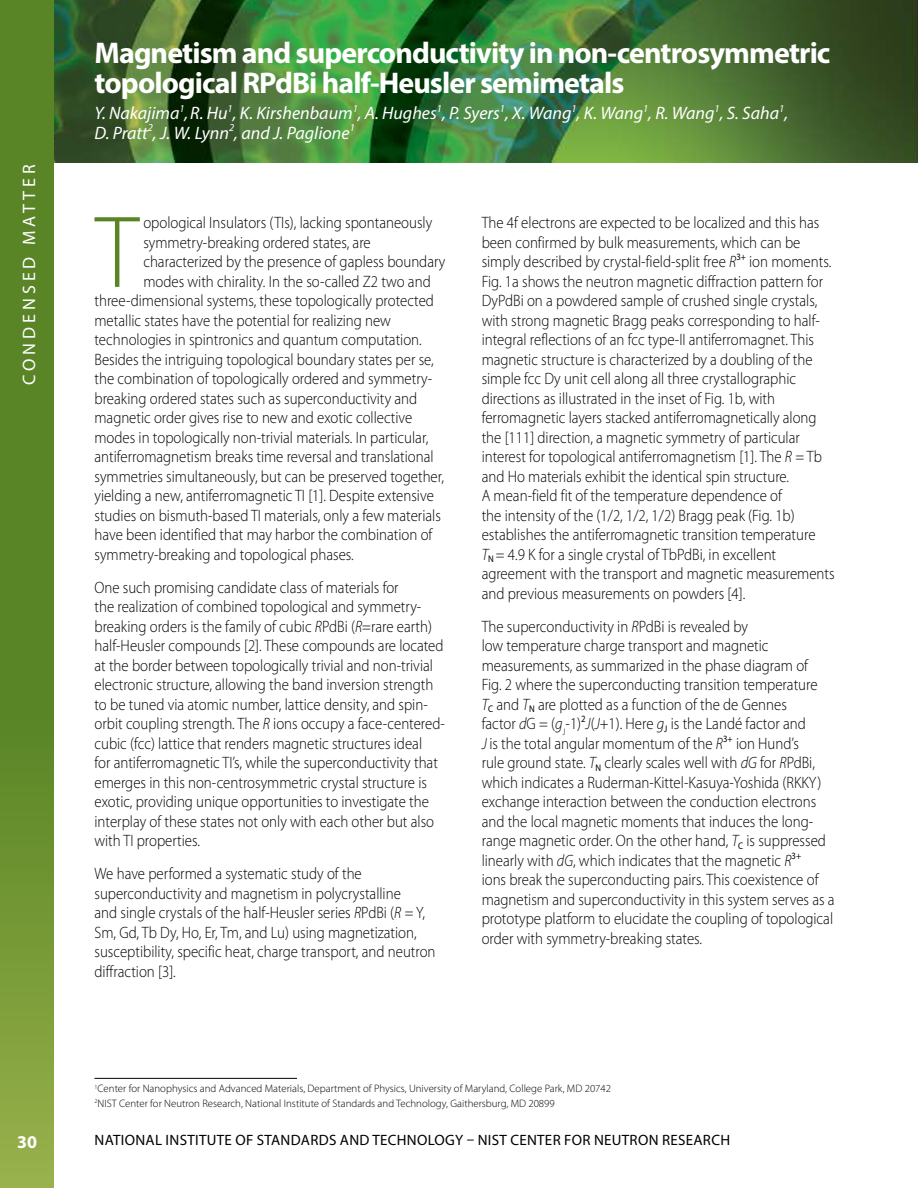
<style>
.page{position:relative;width:918px;height:1188px;background:#fff}
.page>*{position:absolute;margin:0;border:0;box-sizing:border-box;transform-origin:0 0}
.t1{font:300 103.35px "Myriad Pro";color:#598527;scale:.9 1}
.t2{font:700 30px/30px "Myriad Pro";letter-spacing:-.03em;color:#fff}
.t3{font:italic 18px/19.5px "Myriad Pro";color:#fff}
.t4{font:18px "Myriad Pro";letter-spacing:.22em;color:#fff}
.t5{font:700 18px "Myriad Pro";color:#fff}
.t6{font:300 16.5px/19.5px "Myriad Pro";color:#000;scale:.9 1}
.t7{font:15px "Myriad Pro";letter-spacing:.02em;color:#000}
.t8{font:300 10.8px "Myriad Pro";color:#000}
.s1{font-style:italic}
</style>
<div class="page">
<img style="left:54px;top:0;width:864px;height:163px">
<svg style="left:0;top:0;width:54px;height:1188px;background:#658d2d"></svg>
<hr style="left:94px;top:1078px;width:203px;height:1px;background:#000">
<p class="t4" style="left:18px;top:385px;width:222px;rotate:-90deg">CONDENSED MATTER</p>
<h4 class="t2" style="left:94px;top:37px;width:738px">Magnetism and superconductivity in non-centrosymmetric topological RPdBi half-Heusler semimetals</h4>
<p class="t3" style="left:94px;top:103px;width:695px">Y. Nakajima<sup>1</sup>,R. Hu<sup>1</sup>, K. Kirshenbaum<sup>1</sup>, A. Hughes<sup>1</sup>, P. Syers<sup>1</sup>, X. Wang<sup>1</sup>, K. Wang<sup>1</sup>, R. Wang<sup>1</sup>, S. Saha<sup>1</sup>,<br>D. Pratt<sup>2</sup>, J. W. Lynn<sup>2</sup>, and J. Paglione<sup>1</sup></p>
<p class="t1" style="left:96px;top:190px;width:50px">T</p>
<p class="t6" style="left:143px;top:213px;width:323px">opological Insulators (TIs), lacking spontaneously</p>
<p class="t6" style="left:143px;top:232px;width:254px">symmetry-breaking ordered states, are</p>
<p class="t6" style="left:143px;top:252px;width:337px">characterized by the presence of gapless boundary</p>
<p class="t6" style="left:143px;top:271px;width:321px">modes with chirality. In the so-called Z2 two and</p>
<p class="t6" style="left:94px;top:291px;width:379px">three-dimensional systems, these topologically protected</p>
<p class="t6" style="left:94px;top:310px;width:331px">metallic states have the potential for realizing new</p>
<p class="t6" style="left:94px;top:330px;width:365px">technologies in spintronics and quantum computation.</p>
<p class="t6" style="left:94px;top:349px;width:379px">Besides the intriguing topological boundary states per se,</p>
<p class="t6" style="left:94px;top:369px;width:377px">the combination of topologically ordered and symmetry-</p>
<p class="t6" style="left:94px;top:389px;width:360px">breaking ordered states such as superconductivity and</p>
<p class="t6" style="left:94px;top:408px;width:355px">magnetic order gives rise to new and exotic collective</p>
<p class="t6" style="left:94px;top:428px;width:372px">modes in topologically non-trivial materials. In particular,</p>
<p class="t6" style="left:94px;top:447px;width:378px">antiferromagnetism breaks time reversal and translational</p>
<p class="t6" style="left:94px;top:467px;width:390px">symmetries simultaneously, but can be preserved together,</p>
<p class="t6" style="left:94px;top:486px;width:379px">yielding a new, antiferromagnetic TI [1]. Despite extensive</p>
<p class="t6" style="left:94px;top:506px;width:386px">studies on bismuth-based TI materials, only a few materials</p>
<p class="t6" style="left:94px;top:525px;width:377px">have been identified that may harbor the combination of</p>
<p class="t6" style="left:94px;top:545px;width:290px">symmetry-breaking and topological phases.</p>
<p class="t6" style="left:94px;top:578px;width:391px">One such promising candidate class of materials for<br>the realization of combined topological and symmetry&shy;breaking orders is the family of cubic <span class="s1">R</span>PdBi (<span class="s1">R</span>=rare earth) half-Heusler compounds [2]. These compounds are located at the border between topologically trivial and non-trivial electronic structure, allowing the band inversion strength to be tuned via atomic number, lattice density, and spin&shy;orbit coupling strength. The <span class="s1">R</span> ions occupy a face-centered&shy;cubic (fcc) lattice that renders magnetic structures ideal<br>for antiferromagnetic TI’s, while the superconductivity that emerges in this non-centrosymmetric crystal structure is exotic, providing unique opportunities to investigate the interplay of these states not only with each other but also with TI properties.</p>
<p class="t6" style="left:94px;top:864px;width:380px">We have performed a systematic study of the superconductivity and magnetism in polycrystalline<br>and single crystals of the half-Heusler series <span class="s1">R</span>PdBi (<span class="s1">R</span> = Y, Sm, Gd, Tb Dy, Ho, Er, Tm, and Lu) using magnetization, susceptibility, specific heat, charge transport, and neutron diffraction [3].</p>
<p class="t6" style="left:482px;top:213px;width:394px">The 4f electrons are expected to be localized and this has been confirmed by bulk measurements, which can be simply described by crystal-field-split free <span class="s1">R</span><sup>3+</sup> ion moments.<br>Fig. 1a shows the neutron magnetic diffraction pattern for DyPdBi on a powdered sample of crushed single crystals, with strong magnetic Bragg peaks corresponding to half&shy;integral reflections of an fcc type-II antiferromagnet. This magnetic structure is characterized by a doubling of the simple fcc Dy unit cell along all three crystallographic directions as illustrated in the inset of Fig. 1b, with ferromagnetic layers stacked antiferromagnetically along the [111] direction, a magnetic symmetry of particular interest for topological antiferromagnetism [1]. The <span class="s1">R</span> = Tb and Ho materials exhibit the identical spin structure.<br>A mean-field fit of the temperature dependence of<br>the intensity of the (1/2, 1/2, 1/2) Bragg peak (Fig. 1b) establishes the antiferromagnetic transition temperature<br><span class="s1">T</span><sub>N</sub> = 4.9 K for a single crystal of TbPdBi, in excellent agreement with the transport and magnetic measurements and previous measurements on powders [4].</p>
<p class="t6" style="left:482px;top:616px;width:394px">The superconductivity in <span class="s1">R</span>PdBi is revealed by<br>low temperature charge transport and magnetic measurements, as summarized in the phase diagram of<br>Fig. 2 where the superconducting transition temperature<br><span class="s1">T</span><sub>C</sub> and <span class="s1">T</span><sub>N</sub> are plotted as a function of the de Gennes<br>factor <span class="s1">d</span>G = (<span class="s1">g</span><sub>J</sub>-1)<sup>2</sup><span class="s1">J</span>(<span class="s1">J</span>+1). Here <span class="s1">g</span><sub>J</sub> is the Landé factor and<br><span class="s1">J</span> is the total angular momentum of the <span class="s1">R</span><sup>3+</sup> ion Hund’s<br>rule ground state. <span class="s1">T</span><sub>N</sub> clearly scales well with <span class="s1">dG</span> for <span class="s1">R</span>PdBi, which indicates a Ruderman-Kittel-Kasuya-Yoshida (RKKY) exchange interaction between the conduction electrons and the local magnetic moments that induces the long&shy;range magnetic order. On the other hand, <span class="s1">T</span><sub>C</sub> is suppressed linearly with <span class="s1">dG</span>, which indicates that the magnetic <span class="s1">R</span><sup>3+<br></sup>ions break the superconducting pairs. This coexistence of magnetism and superconductivity in this system serves as a prototype platform to elucidate the coupling of topological order with symmetry-breaking states.</p>
<p class="t8" style="left:94px;top:1082px;width:518px"><sup>1</sup>Center for Nanophysics and Advanced Materials, Department of Physics, University of Maryland, College Park, MD 20742</p>
<p class="t8" style="left:94px;top:1097px;width:462px"><sup>2</sup>NIST Center for Neutron Research, National Institute of Standards and Technology, Gaithersburg, MD 20899</p>
<p class="t5" style="left:17px;top:1130px;width:21px">30</p>
<p class="t7" style="left:95px;top:1131px;width:637px">NATIONAL INSTITUTE OF STANDARDS AND TECHNOLOGY – NIST CENTER FOR NEUTRON RESEARCH</p>
</div>
